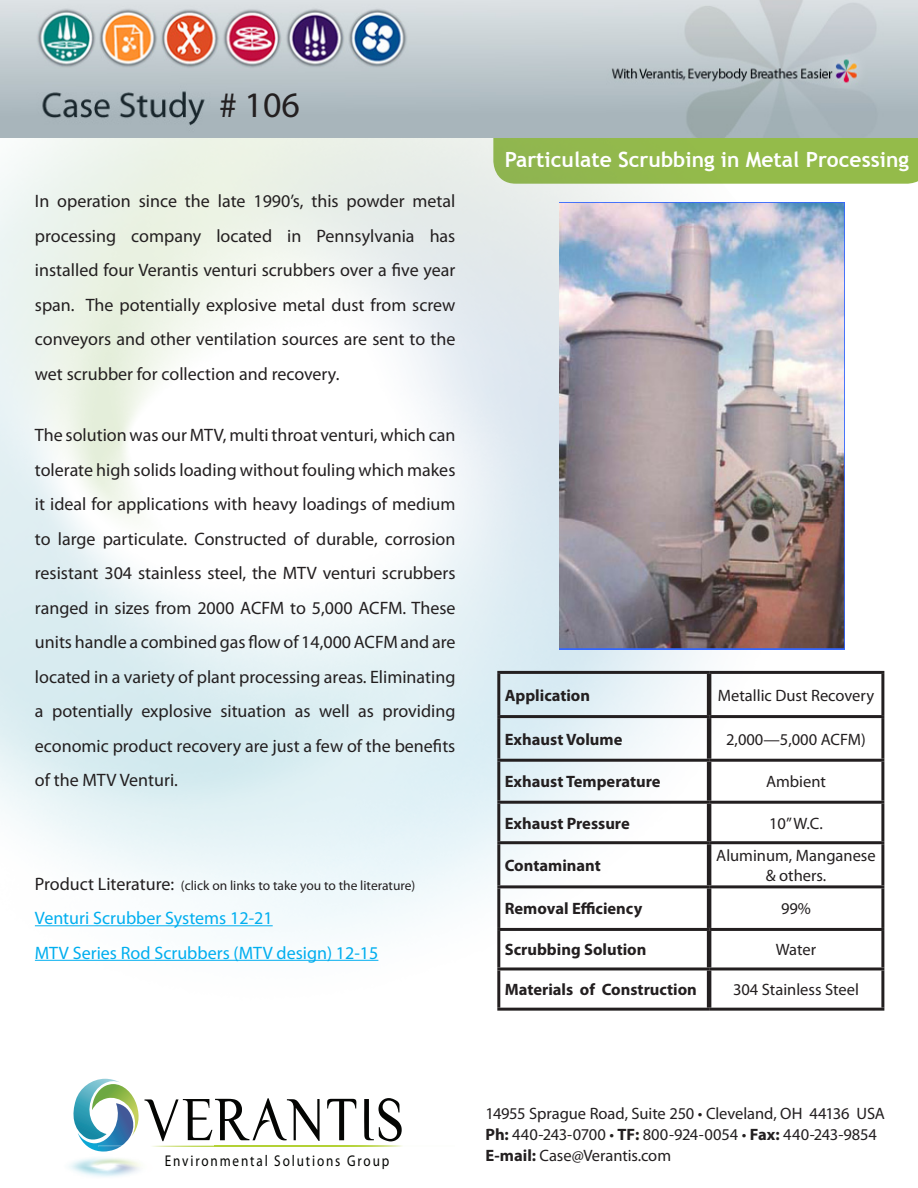
<style>
.page{position:relative;width:918px;height:1188px;background:#fff}
.page>*{position:absolute;margin:0;border:0;box-sizing:border-box;transform-origin:0 0}
.t1{font:62.4px "Yellow Magician";color:#040503;scale:.85 1}
.t2{font:36px "Myriad Pro";color:#231f20}
.t3{font:700 21px "Trebuchet MS";color:#fff}
.t4{font:18px/34.5px "Myriad Pro";color:#231f20;text-align:justify}
.t5{font:18px "Myriad Pro";color:#00aeef}
.Body{font:16.5px/19.8px "Myriad Pro";color:#231f20;text-align:center}
.t6{font:700 16.5px "Myriad Pro";color:#231f20}
.t7{font:15.6px "Myriad Pro";letter-spacing:.14em;color:#040503;scale:.85 1}
.t8{font:13.5px "Myriad Pro";color:#231f20}
.s1{font-size:18px}
.s2{font-weight:700}
</style>
<div class="page">
<img style="left:0;top:138px;width:918px;height:1008px">
<img style="left:0;top:0;width:918px;height:138px">
<hr style="left:707px;top:674px;width:4px;height:41px;background:#231f20">
<hr style="left:707px;top:718px;width:4px;height:41px;background:#231f20">
<hr style="left:707px;top:762px;width:4px;height:39px;background:#231f20">
<hr style="left:707px;top:804px;width:4px;height:37px;background:#231f20">
<hr style="left:707px;top:844px;width:4px;height:41px;background:#231f20">
<hr style="left:707px;top:888px;width:4px;height:40px;background:#231f20">
<hr style="left:707px;top:931px;width:4px;height:36px;background:#231f20">
<hr style="left:707px;top:970px;width:4px;height:38px;background:#231f20">
<hr style="left:497px;top:671px;width:212px;height:3px;background:#231f20">
<hr style="left:497px;top:674px;width:3px;height:41px;background:#231f20">
<hr style="left:709px;top:671px;width:175px;height:3px;background:#231f20">
<hr style="left:881px;top:674px;width:3px;height:41px;background:#231f20">
<hr style="left:497px;top:715px;width:212px;height:3px;background:#231f20">
<hr style="left:497px;top:718px;width:3px;height:41px;background:#231f20">
<hr style="left:709px;top:715px;width:175px;height:3px;background:#231f20">
<hr style="left:881px;top:718px;width:3px;height:41px;background:#231f20">
<hr style="left:497px;top:759px;width:212px;height:3px;background:#231f20">
<hr style="left:497px;top:762px;width:3px;height:39px;background:#231f20">
<hr style="left:709px;top:759px;width:175px;height:3px;background:#231f20">
<hr style="left:881px;top:762px;width:3px;height:39px;background:#231f20">
<hr style="left:497px;top:801px;width:212px;height:3px;background:#231f20">
<hr style="left:497px;top:804px;width:3px;height:37px;background:#231f20">
<hr style="left:709px;top:801px;width:175px;height:3px;background:#231f20">
<hr style="left:881px;top:804px;width:3px;height:37px;background:#231f20">
<hr style="left:497px;top:841px;width:212px;height:3px;background:#231f20">
<hr style="left:497px;top:844px;width:3px;height:41px;background:#231f20">
<hr style="left:709px;top:841px;width:175px;height:3px;background:#231f20">
<hr style="left:881px;top:844px;width:3px;height:41px;background:#231f20">
<hr style="left:497px;top:885px;width:212px;height:3px;background:#231f20">
<hr style="left:497px;top:888px;width:3px;height:40px;background:#231f20">
<hr style="left:709px;top:885px;width:175px;height:3px;background:#231f20">
<hr style="left:881px;top:888px;width:3px;height:40px;background:#231f20">
<hr style="left:497px;top:928px;width:212px;height:3px;background:#231f20">
<hr style="left:497px;top:931px;width:3px;height:36px;background:#231f20">
<hr style="left:709px;top:928px;width:175px;height:3px;background:#231f20">
<hr style="left:881px;top:931px;width:3px;height:36px;background:#231f20">
<hr style="left:497px;top:967px;width:212px;height:3px;background:#231f20">
<hr style="left:497px;top:970px;width:3px;height:38px;background:#231f20">
<hr style="left:709px;top:967px;width:175px;height:3px;background:#231f20">
<hr style="left:881px;top:970px;width:3px;height:38px;background:#231f20">
<hr style="left:497px;top:1008px;width:212px;height:3px;background:#231f20">
<hr style="left:709px;top:1008px;width:175px;height:3px;background:#231f20">
<img style="left:38px;top:1137px;width:176px;height:40px">
<svg style="left:214px;top:1146px;width:188px;height:1px"></svg>
<img style="left:140px;top:1146px;width:74px;height:1px">
<svg style="left:71px;top:1079px;width:69px;height:73px"></svg>
<hr style="left:35px;top:925px;width:238px;height:1px;background:#00aeef">
<hr style="left:35px;top:960px;width:343px;height:1px;background:#00aeef">
<img style="left:559px;top:202px;width:286px;height:448px">
<p class="t2" style="left:219px;top:83px;width:82px"># 106</p>
<p class="t4" style="left:35px;top:183px;width:422px">In operation since the late 1990’s, this powder metal processing company located in Pennsylvania has installed four Verantis venturi scrubbers over a five year span. The potentially explosive metal dust from screw conveyors and other ventilation sources are sent to the wet scrubber for collection and recovery.</p>
<p class="t4" style="left:35px;top:417px;width:422px">The solution was our MTV, multi throat venturi, which can tolerate high solids loading without fouling which makes it ideal for applications with heavy loadings of medium to large particulate. Constructed of durable, corrosion resistant 304 stainless steel, the MTV venturi scrubbers ranged in sizes from 2000 ACFM to 5,000 ACFM. These units handle a combined gas flow of 14,000 ACFM and are located in a variety of plant processing areas. Eliminating a potentially explosive situation as well as providing economic product recovery are just a few of the benefits of the MTV Venturi.</p>
<p class="t8" style="left:35px;top:877px;width:382px"><span class="s1">Product Literature:</span> (click on links to take you to the literature)</p>
<p class="t5" style="left:35px;top:907px;width:239px">Venturi Scrubber Systems 12-21</p>
<p class="t5" style="left:35px;top:941px;width:345px">MTV Series Rod Scrubbers (MTV design) 12-15</p>
<p class="t3" style="left:505px;top:146px;width:406px">Particulate Scrubbing in Metal Processing</p>
<p class="t6" style="left:505px;top:684px;width:87px">Application</p>
<p class="Body" style="left:718px;top:685px;width:158px">Metallic Dust Recovery</p>
<p class="t6" style="left:505px;top:728px;width:119px">Exhaust Volume</p>
<p class="Body" style="left:726px;top:729px;width:141px">2,000—5,000 ACFM)</p>
<p class="t6" style="left:505px;top:771px;width:157px">Exhaust Temperature</p>
<p class="Body" style="left:766px;top:772px;width:61px">Ambient</p>
<p class="t6" style="left:505px;top:812px;width:127px">Exhaust Pressure</p>
<p class="Body" style="left:769px;top:813px;width:55px">10” W.C.</p>
<p class="t6" style="left:505px;top:855px;width:98px">Contaminant</p>
<p class="Body" style="left:716px;top:845px;width:161px">Aluminum, Manganese &amp; others.</p>
<p class="t6" style="left:505px;top:898px;width:139px">Removal Efficiency</p>
<p class="Body" style="left:781px;top:899px;width:31px">99%</p>
<p class="t6" style="left:505px;top:939px;width:143px">Scrubbing Solution</p>
<p class="Body" style="left:776px;top:940px;width:42px">Water</p>
<p class="t6" style="left:505px;top:979px;width:194px">Materials of Construction</p>
<p class="Body" style="left:733px;top:980px;width:128px">304 Stainless Steel</p>
<p class="t1" style="left:144px;top:1084px;width:309px">VERANTIS</p>
<p class="t7" style="left:165px;top:1151px;width:266px">Environmental Solutions Group</p>
<p class="Body" style="left:486px;top:1104px;width:401px">14955 Sprague Road, Suite 250 • Cleveland, OH 44136 USA</p>
<p class="Body" style="left:486px;top:1125px;width:393px"><span class="s2">Ph:</span> 440-243-0700 • <span class="s2">TF:</span> 800-924-0054 • <span class="s2">Fax:</span> 440-243-9854</p>
<p class="Body" style="left:486px;top:1146px;width:187px"><span class="s2">E-mail:</span> Case@Verantis.com</p>
</div>
